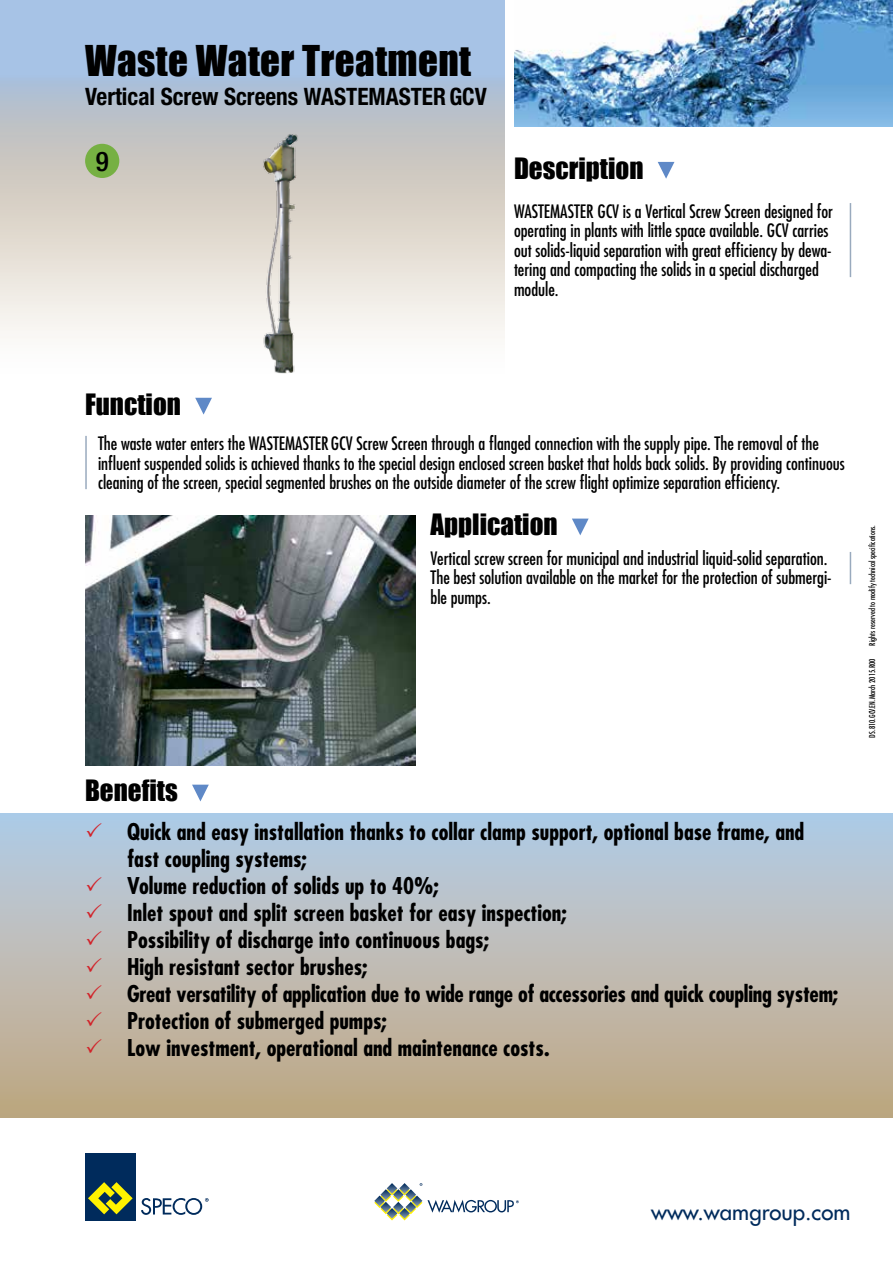
<style>
.page{position:relative;width:893px;height:1263px;background:#fff}
.page>*{position:absolute;margin:0;border:0;box-sizing:border-box;transform-origin:0 0}
.t1{font:39px "Impact";letter-spacing:.01em;color:#000}
.t2{font:500 condensed 27.15px "Helvetica Neue LT Std";color:#000}
.t3{font:27px "Impact";color:#000}
.t4{font:700 condensed 24px "Helvetica Neue LT Std";color:#000}
.t5{font:700 condensed 22.5px/27px "Futura Std";color:#000}
.t6{font:500 22.2px "Futura Std";color:#002b5c}
.t7{font:condensed 18px/19.5px "Futura Std";color:#000}
.t8{font:condensed 7.95px "Futura Std";color:#000}
</style>
<div class="page">
<svg style="left:0;top:0;width:505px;height:338px;background:#cad0d7"></svg>
<img style="left:514px;top:0;width:379px;height:127px">
<img style="left:85px;top:516px;width:331px;height:249px">
<svg style="left:658px;top:162px;width:16px;height:17px"></svg>
<svg style="left:572px;top:519px;width:17px;height:16px"></svg>
<svg style="left:195px;top:398px;width:17px;height:16px"></svg>
<svg style="left:192px;top:785px;width:17px;height:16px"></svg>
<hr style="left:850px;top:203px;width:1px;height:74px;background:#99aabe">
<hr style="left:850px;top:552px;width:1px;height:32px;background:#99aabe">
<hr style="left:85px;top:436px;width:2px;height:53px;background:#99aabe">
<div style="left:0;top:813px;width:893px;height:304px;background:linear-gradient(to bottom,#b4cde8,#c2a880)"></div>
<div style="left:85px;top:1153px;width:51px;height:67px;background:#002b5c"></div>
<svg style="left:88px;top:1182px;width:45px;height:32px"></svg>
<svg style="left:141px;top:1198px;width:68px;height:17px"></svg>
<img style="left:258px;top:131px;width:45px;height:243px">
<svg style="left:374px;top:1183px;width:145px;height:37px"></svg>
<div style="left:85px;top:144px;width:34px;height:34px;background:#76b043;border-radius:50%"></div>
<svg style="left:87px;top:822px;width:14px;height:15px"></svg>
<svg style="left:87px;top:876px;width:14px;height:15px"></svg>
<svg style="left:87px;top:903px;width:14px;height:15px"></svg>
<svg style="left:87px;top:930px;width:14px;height:15px"></svg>
<svg style="left:87px;top:957px;width:14px;height:15px"></svg>
<svg style="left:87px;top:984px;width:14px;height:15px"></svg>
<svg style="left:87px;top:1011px;width:14px;height:15px"></svg>
<svg style="left:87px;top:1038px;width:14px;height:15px"></svg>
<h1 class="t1" style="left:85px;top:30px;width:388px">Waste Water Treatment</h1>
<h3 class="t4" style="left:85px;top:81px;width:403px">Vertical Screw Screens WASTEMASTER GCV</h3>
<h2 class="t2" style="left:96px;top:145px;width:15px">9</h2>
<h3 class="t3" style="left:514px;top:147px;width:131px">Description</h3>
<p class="t7" style="left:514px;top:201px;width:320px">WASTEMASTER GCV is a Vertical Screw Screen designed for operating in plants with little space available. GCV carries out solids-liquid separation with great efficiency by dewa&shy;tering and compacting the solids in a special discharged module.</p>
<h3 class="t3" style="left:85px;top:383px;width:97px">Function</h3>
<p class="t7" style="left:98px;top:434px;width:748px">The waste water enters the WASTEMASTER GCV Screw Screen through a flanged connection with the supply pipe. The removal of the influent suspended solids is achieved thanks to the special design enclosed screen basket that holds back solids. By providing continuous cleaning of the screen, special segmented brushes on the outside diameter of the screw flight optimize separation efficiency.</p>
<h3 class="t3" style="left:431px;top:504px;width:129px">Application</h3>
<h3 class="t3" style="left:85px;top:770px;width:94px">Benefits</h3>
<p class="t7" style="left:431px;top:548px;width:403px">Vertical screw screen for municipal and industrial liquid-solid separation.<br>The best solution available on the market for the protection of submergi&shy;ble pumps.</p>
<p class="t5" style="left:127px;top:818px;width:713px">Quick and easy installation thanks to collar clamp support, optional base frame, and fast coupling systems;<br>Volume reduction of solids up to 40%;<br>Inlet spout and split screen basket for easy inspection;<br>Possibility of discharge into continuous bags;<br>High resistant sector brushes;<br>Great versatility of application due to wide range of accessories and quick coupling system; Protection of submerged pumps;<br>Low investment, operational and maintenance costs.</p>
<p class="t8" style="left:867px;top:645px;width:122px;rotate:-90deg">Rights reserved to modify technical specifications.</p>
<p class="t8" style="left:867px;top:737px;width:81px;rotate:-90deg">DS.810.GCV.EN.March 2015.R00</p>
<p class="t6" style="left:651px;top:1198px;width:201px">www.wamgroup.com</p>
</div>
